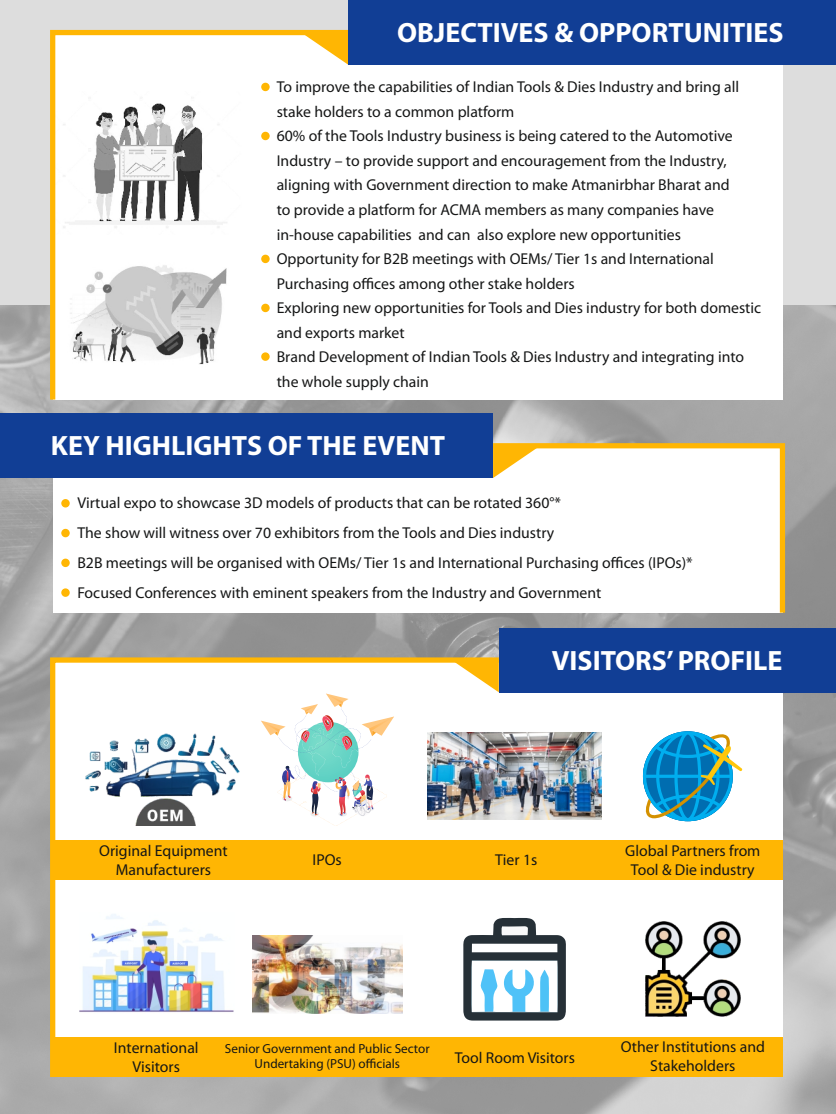
<style>
.page{position:relative;width:836px;height:1114px;background:#fff}
.page>*{position:absolute;margin:0;border:0;box-sizing:border-box;transform-origin:0 0}
.t1{font:700 28px "Myriad Pro";color:#fff}
.t2{font:15.75px/24.5px "Myriad Pro";color:#151616;text-align:center}
.t3{font:13.12px/15.8px "Myriad Pro";color:#151616;text-align:center}
</style>
<div class="page">
<div style="left:0;top:0;width:835px;height:1113px;background:#ddd"></div>
<img style="left:0;top:306px;width:835px;height:807px">
<div style="left:53px;top:660px;width:729px;height:416px;background:#fff"></div>
<svg style="left:47px;top:654px;width:457px;height:428px"></svg>
<div style="left:499px;top:627px;width:336px;height:65px;background:#113e95"></div>
<div style="left:53px;top:33px;width:729px;height:366px;background:#fff"></div>
<div style="left:53px;top:445px;width:729px;height:167px;background:#fff"></div>
<svg style="left:488px;top:440px;width:300px;height:178px"></svg>
<div style="left:61px;top:499px;width:9px;height:8px;background:#ffb603;border-radius:50%"></div>
<svg style="left:61px;top:528px;width:9px;height:9px"></svg>
<svg style="left:61px;top:558px;width:9px;height:9px"></svg>
<div style="left:61px;top:588px;width:9px;height:8px;background:#ffb603;border-radius:50%"></div>
<div style="left:0;top:413px;width:493px;height:65px;background:#113e95"></div>
<svg style="left:261px;top:693px;width:133px;height:132px"></svg>
<svg style="left:643px;top:731px;width:99px;height:90px"></svg>
<img style="left:428px;top:732px;width:173px;height:87px">
<img style="left:75px;top:726px;width:177px;height:99px">
<svg style="left:47px;top:29px;width:307px;height:376px"></svg>
<div style="left:261px;top:255px;width:9px;height:8px;background:#ffb603;border-radius:50%"></div>
<svg style="left:463px;top:916px;width:103px;height:104px"></svg>
<img style="left:79px;top:912px;width:155px;height:101px">
<img style="left:252px;top:935px;width:150px;height:78px">
<img style="left:645px;top:921px;width:96px;height:96px">
<div style="left:53px;top:839px;width:729px;height:40px;background:#ffb603"></div>
<div style="left:53px;top:1037px;width:729px;height:39px;background:#ffb603"></div>
<div style="left:348px;top:0;width:487px;height:65px;background:#113e95"></div>
<h1 class="t1" style="left:397px;top:21px;width:388px">OBJECTIVES &amp; OPPORTUNITIES</h1>
<p class="t2" style="left:277px;top:76px;width:486px;text-align:left">To improve the capabilities of Indian Tools &amp; Dies Industry and bring all stake holders to a common platform<br>60% of the Tools Industry business is being catered to the Automotive Industry – to provide support and encouragement from the Industry, aligning with Government direction to make Atmanirbhar Bharat and<br>to provide a platform for ACMA members as many companies have in-house capabilities and can also explore new opportunities Opportunity for B2B meetings with OEMs/ Tier 1s and International Purchasing offices among other stake holders<br>Exploring new opportunities for Tools and Dies industry for both domestic and exports market<br>Brand Development of Indian Tools &amp; Dies Industry and integrating into the whole supply chain</p>
<h1 class="t1" style="left:51px;top:434px;width:396px">KEY HIGHLIGHTS OF THE EVENT</h1>
<p class="t2" style="left:77px;top:489px;width:617px;line-height:29.9px;text-align:left">Virtual expo to showcase 3D models of products that can be rotated 360°*<br>The show will witness over 70 exhibitors from the Tools and Dies industry<br>B2B meetings will be organised with OEMs/ Tier 1s and International Purchasing offices (IPOs)* Focused Conferences with eminent speakers from the Industry and Government</p>
<h1 class="t1" style="left:552px;top:648px;width:232px">VISITORS’ PROFILE</h1>
<p class="t2" style="left:99px;top:842px;width:130px;line-height:18.9px">Original Equipment<br>Manufacturers</p>
<p class="t2" style="left:313px;top:848px;width:31px">IPOs</p>
<p class="t2" style="left:625px;top:842px;width:137px;line-height:18.9px">Global Partners from<br>Tool &amp; Die industry</p>
<p class="t2" style="left:495px;top:848px;width:44px">Tier 1s</p>
<p class="t2" style="left:114px;top:1039px;width:86px;line-height:18.9px">International<br>Visitors</p>
<p class="t3" style="left:225px;top:1041px;width:206px">Senior Government and Public Sector<br>Undertaking (PSU) officials</p>
<p class="t2" style="left:455px;top:1046px;width:122px">Tool Room Visitors</p>
<p class="t2" style="left:621px;top:1038px;width:146px;line-height:18.9px">Other Institutions and<br>Stakeholders</p>
</div>
